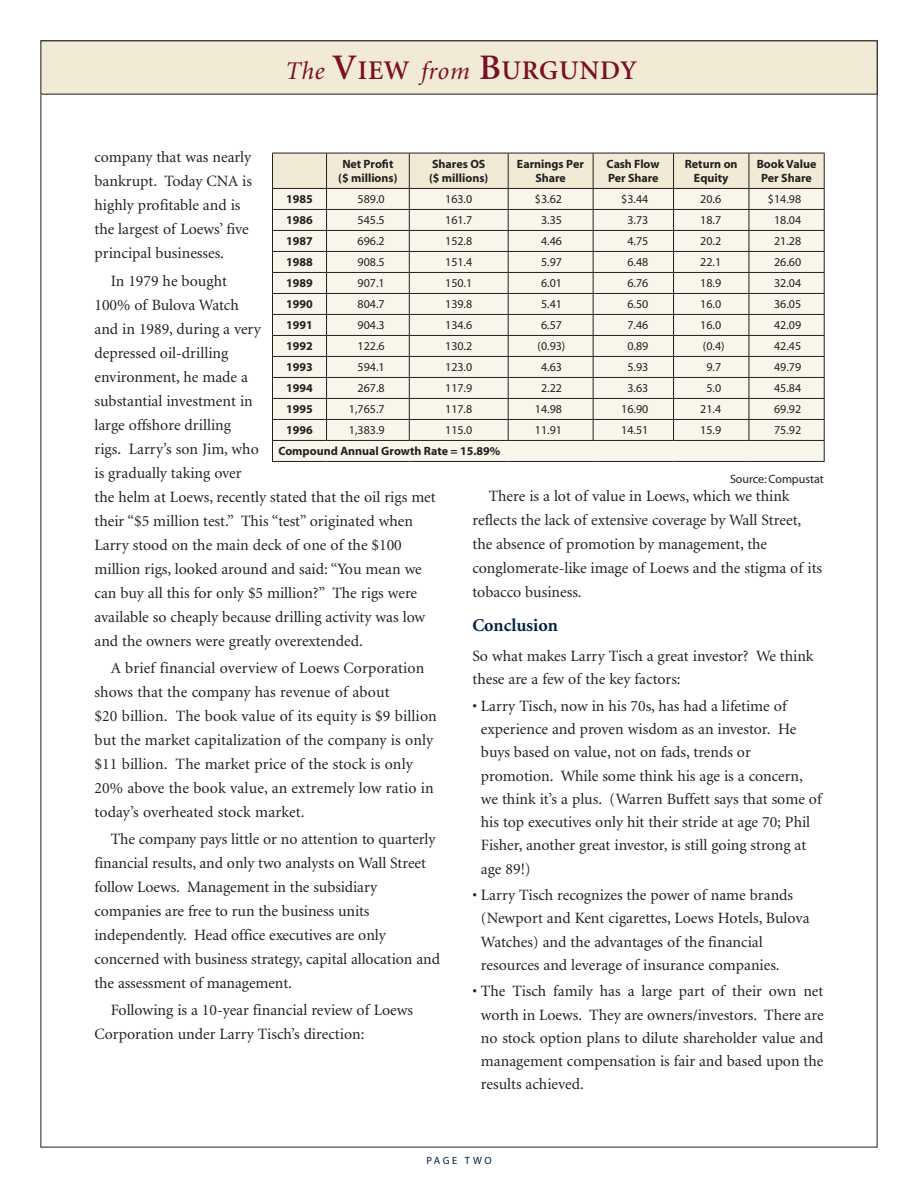
<style>
.page{position:relative;width:918px;height:1188px;background:#fff}
.page>*{position:absolute;margin:0;border:0;box-sizing:border-box;transform-origin:0 0}
.t1{font:600 27px "Minion";letter-spacing:.03em;color:#7d0e27}
.t2{font:700 18px "Minion";color:#002140}
.t3{font:15.75px/24px "Minion";color:#231f20}
.t4{font:12px "Myriad";color:#231f20}
.t5{font:700 12px/14.4px "Myriad";color:#231f20;text-align:center}
.t6{font:10.5px "Myriad";letter-spacing:.255em;color:#002140}
.s1{font-weight:400;font-style:italic;font-size:25.5px}
.s2{font-size:36px}
</style>
<div class="page">
<div style="left:41px;top:41px;width:836px;height:53px;background:#f1ebd6"></div>
<hr style="left:749px;top:461px;width:76px;height:1px;background:#231f20">
<hr style="left:674px;top:461px;width:75px;height:1px;background:#231f20">
<hr style="left:593px;top:461px;width:81px;height:1px;background:#231f20">
<hr style="left:508px;top:461px;width:85px;height:1px;background:#231f20">
<hr style="left:409px;top:461px;width:99px;height:1px;background:#231f20">
<hr style="left:327px;top:461px;width:82px;height:1px;background:#231f20">
<hr style="left:272px;top:461px;width:55px;height:1px;background:#231f20">
<svg style="left:272px;top:153px;width:553px;height:308px;background:#ebe8dd"></svg>
<hr style="left:749px;top:188px;width:76px;height:1px;background:#231f20">
<hr style="left:674px;top:188px;width:75px;height:1px;background:#231f20">
<hr style="left:593px;top:188px;width:81px;height:1px;background:#231f20">
<hr style="left:508px;top:188px;width:85px;height:1px;background:#231f20">
<hr style="left:409px;top:188px;width:99px;height:1px;background:#231f20">
<hr style="left:327px;top:188px;width:82px;height:1px;background:#231f20">
<hr style="left:272px;top:188px;width:55px;height:1px;background:#231f20">
<hr style="left:824px;top:153px;width:1px;height:35px;background:#231f20">
<hr style="left:749px;top:153px;width:1px;height:35px;background:#231f20">
<hr style="left:749px;top:153px;width:76px;height:1px;background:#231f20">
<hr style="left:673px;top:153px;width:1px;height:35px;background:#231f20">
<h1 class="t1" style="left:284px;top:60px;width:354px"><span class="s1">The</span> <span class="s2">V</span>IEW <span class="s1">from</span> <span class="s2">B</span>URGUNDY</h1>
<p class="t3" style="left:94px;top:147px;width:159px">company that was nearly bankrupt. Today CNA is highly profitable and is the largest of Loews’ five principal businesses.</p>
<p class="t3" style="left:94px;top:270px;width:343px;text-indent:16px">In 1979 he bought<br>100% of Bulova Watch<br>and in 1989, during a very<br>depressed oil-drilling<br>environment, he made a<br>substantial investment in<br>large offshore drilling<br>rigs. Larry’s son Jim, who<br>is gradually taking over<br>the helm at Loews, recently stated that the oil rigs met their “$5 million test.” This “test” originated when Larry stood on the main deck of one of the $100 million rigs, looked around and said: “You mean we can buy all this for only $5 million?” The rigs were available so cheaply because drilling activity was low and the owners were greatly overextended.</p>
<p class="t3" style="left:94px;top:657px;width:344px;text-indent:16px">A brief financial overview of Loews Corporation shows that the company has revenue of about<br>$20 billion. The book value of its equity is $9 billion but the market capitalization of the company is only $11 billion. The market price of the stock is only 20% above the book value, an extremely low ratio in today’s overheated stock market.</p>
<p class="t3" style="left:94px;top:828px;width:347px;text-indent:16px">The company pays little or no attention to quarterly financial results, and only two analysts on Wall Street follow Loews. Management in the subsidiary companies are free to run the business units independently. Head office executives are only concerned with business strategy, capital allocation and the assessment of management.</p>
<p class="t3" style="left:94px;top:1000px;width:320px;text-indent:16px">Following is a 10-year financial review of Loews<br>Corporation under Larry Tisch’s direction:</p>
<p class="t5" style="left:338px;top:158px;width:61px">Net Profit ($ millions)</p>
<p class="t5" style="left:429px;top:158px;width:61px;text-align:left">Shares OS ($ millions)</p>
<p class="t5" style="left:517px;top:158px;width:69px">Earnings Per<br>Share</p>
<p class="t5" style="left:607px;top:158px;width:54px;text-align:left">Cash Flow<br>Per Share</p>
<p class="t5" style="left:685px;top:158px;width:54px">Return on<br>Equity</p>
<p class="t5" style="left:757px;top:158px;width:61px">Book Value<br>Per Share</p>
<p class="t5" style="left:286px;top:193px;width:28px">1985</p>
<p class="t4" style="left:358px;top:195px;width:29px">589.0</p>
<p class="t4" style="left:445px;top:195px;width:29px">163.0</p>
<p class="t4" style="left:535px;top:195px;width:29px">$3.62</p>
<p class="t4" style="left:621px;top:195px;width:29px">$3.44</p>
<p class="t4" style="left:700px;top:195px;width:22px">20.6</p>
<p class="t4" style="left:768px;top:195px;width:35px">$14.98</p>
<p class="t5" style="left:286px;top:214px;width:28px">1986</p>
<p class="t4" style="left:358px;top:216px;width:29px">545.5</p>
<p class="t4" style="left:445px;top:216px;width:29px">161.7</p>
<p class="t4" style="left:541px;top:216px;width:22px">3.35</p>
<p class="t4" style="left:627px;top:216px;width:22px">3.73</p>
<p class="t4" style="left:700px;top:216px;width:22px">18.7</p>
<p class="t4" style="left:774px;top:216px;width:29px">18.04</p>
<p class="t5" style="left:286px;top:235px;width:28px">1987</p>
<p class="t4" style="left:358px;top:237px;width:29px">696.2</p>
<p class="t4" style="left:445px;top:237px;width:29px">152.8</p>
<p class="t4" style="left:541px;top:237px;width:22px">4.46</p>
<p class="t4" style="left:627px;top:237px;width:22px">4.75</p>
<p class="t4" style="left:700px;top:237px;width:22px">20.2</p>
<p class="t4" style="left:774px;top:237px;width:29px">21.28</p>
<p class="t5" style="left:286px;top:256px;width:28px">1988</p>
<p class="t4" style="left:358px;top:258px;width:29px">908.5</p>
<p class="t4" style="left:445px;top:258px;width:29px">151.4</p>
<p class="t4" style="left:541px;top:258px;width:22px">5.97</p>
<p class="t4" style="left:627px;top:258px;width:22px">6.48</p>
<p class="t4" style="left:700px;top:258px;width:22px">22.1</p>
<p class="t4" style="left:774px;top:258px;width:29px">26.60</p>
<p class="t5" style="left:286px;top:277px;width:28px">1989</p>
<p class="t4" style="left:358px;top:279px;width:29px">907.1</p>
<p class="t4" style="left:445px;top:279px;width:29px">150.1</p>
<p class="t4" style="left:541px;top:279px;width:22px">6.01</p>
<p class="t4" style="left:627px;top:279px;width:22px">6.76</p>
<p class="t4" style="left:700px;top:279px;width:22px">18.9</p>
<p class="t4" style="left:774px;top:279px;width:29px">32.04</p>
<p class="t5" style="left:286px;top:298px;width:28px">1990</p>
<p class="t4" style="left:358px;top:300px;width:29px">804.7</p>
<p class="t4" style="left:445px;top:300px;width:29px">139.8</p>
<p class="t4" style="left:541px;top:300px;width:22px">5.41</p>
<p class="t4" style="left:627px;top:300px;width:22px">6.50</p>
<p class="t4" style="left:700px;top:300px;width:22px">16.0</p>
<p class="t4" style="left:774px;top:300px;width:29px">36.05</p>
<p class="t5" style="left:286px;top:319px;width:28px">1991</p>
<p class="t4" style="left:358px;top:321px;width:29px">904.3</p>
<p class="t4" style="left:445px;top:321px;width:29px">134.6</p>
<p class="t4" style="left:541px;top:321px;width:22px">6.57</p>
<p class="t4" style="left:627px;top:321px;width:22px">7.46</p>
<p class="t4" style="left:700px;top:321px;width:22px">16.0</p>
<p class="t4" style="left:774px;top:321px;width:29px">42.09</p>
<p class="t5" style="left:286px;top:340px;width:28px">1992</p>
<p class="t4" style="left:358px;top:342px;width:29px">122.6</p>
<p class="t4" style="left:445px;top:342px;width:29px">130.2</p>
<p class="t4" style="left:538px;top:342px;width:29px">(0.93)</p>
<p class="t4" style="left:627px;top:342px;width:22px">0.89</p>
<p class="t4" style="left:703px;top:342px;width:23px">(0.4)</p>
<p class="t4" style="left:774px;top:342px;width:29px">42.45</p>
<p class="t5" style="left:286px;top:361px;width:28px">1993</p>
<p class="t4" style="left:358px;top:363px;width:29px">594.1</p>
<p class="t4" style="left:445px;top:363px;width:29px">123.0</p>
<p class="t4" style="left:541px;top:363px;width:22px">4.63</p>
<p class="t4" style="left:627px;top:363px;width:22px">5.93</p>
<p class="t4" style="left:706px;top:363px;width:16px">9.7</p>
<p class="t4" style="left:774px;top:363px;width:29px">49.79</p>
<p class="t5" style="left:286px;top:382px;width:28px">1994</p>
<p class="t4" style="left:358px;top:384px;width:29px">267.8</p>
<p class="t4" style="left:445px;top:384px;width:29px">117.9</p>
<p class="t4" style="left:541px;top:384px;width:22px">2.22</p>
<p class="t4" style="left:627px;top:384px;width:22px">3.63</p>
<p class="t4" style="left:706px;top:384px;width:16px">5.0</p>
<p class="t4" style="left:774px;top:384px;width:29px">45.84</p>
<p class="t5" style="left:286px;top:403px;width:28px">1995</p>
<p class="t4" style="left:349px;top:405px;width:37px">1,765.7</p>
<p class="t4" style="left:445px;top:405px;width:29px">117.8</p>
<p class="t4" style="left:535px;top:405px;width:29px">14.98</p>
<p class="t4" style="left:621px;top:405px;width:29px">16.90</p>
<p class="t4" style="left:700px;top:405px;width:22px">21.4</p>
<p class="t4" style="left:774px;top:405px;width:29px">69.92</p>
<p class="t5" style="left:286px;top:424px;width:28px">1996</p>
<p class="t4" style="left:349px;top:426px;width:37px">1,383.9</p>
<p class="t4" style="left:445px;top:426px;width:29px">115.0</p>
<p class="t4" style="left:535px;top:426px;width:29px">11.91</p>
<p class="t4" style="left:621px;top:426px;width:29px">14.51</p>
<p class="t4" style="left:700px;top:426px;width:22px">15.9</p>
<p class="t4" style="left:774px;top:426px;width:29px">75.92</p>
<p class="t5" style="left:279px;top:445px;width:223px">Compound Annual Growth Rate = 15.89%</p>
<p class="t4" style="left:730px;top:475px;width:95px">Source: Compustat</p>
<p class="t3" style="left:472px;top:485px;width:351px;text-indent:16px">There is a lot of value in Loews, which we think reflects the lack of extensive coverage by Wall Street, the absence of promotion by management, the conglomerate-like image of Loews and the stigma of its tobacco business.</p>
<p class="t2" style="left:472px;top:618px;width:87px">Conclusion</p>
<p class="t3" style="left:472px;top:646px;width:343px;line-height:23.2px">So what makes Larry Tisch a great investor? We think these are a few of the key factors:</p>
<p class="t3" style="left:481px;top:696px;width:342px;line-height:23.2px;text-indent:-8px">• Larry Tisch, now in his 70s, has had a lifetime of experience and proven wisdom as an investor. He buys based on value, not on fads, trends or promotion. While some think his age is a concern, we think it’s a plus. (Warren Buffett says that some of his top executives only hit their stride at age 70; Phil Fisher, another great investor, is still going strong at age 89!)</p>
<p class="t3" style="left:481px;top:885px;width:330px;line-height:23.2px;text-indent:-8px">• Larry Tisch recognizes the power of name brands (Newport and Kent cigarettes, Loews Hotels, Bulova Watches) and the advantages of the financial resources and leverage of insurance companies.</p>
<p class="t3" style="left:481px;top:981px;width:344px;line-height:23.2px;text-align:justify;text-indent:-8px">• The Tisch family has a large part of their own net worth in Loews. They are owners/investors. There are no stock option plans to dilute shareholder value and management compensation is fair and based upon the results achieved.</p>
<p class="t6" style="left:426px;top:1157px;width:67px">PAGE TWO</p>
</div>
